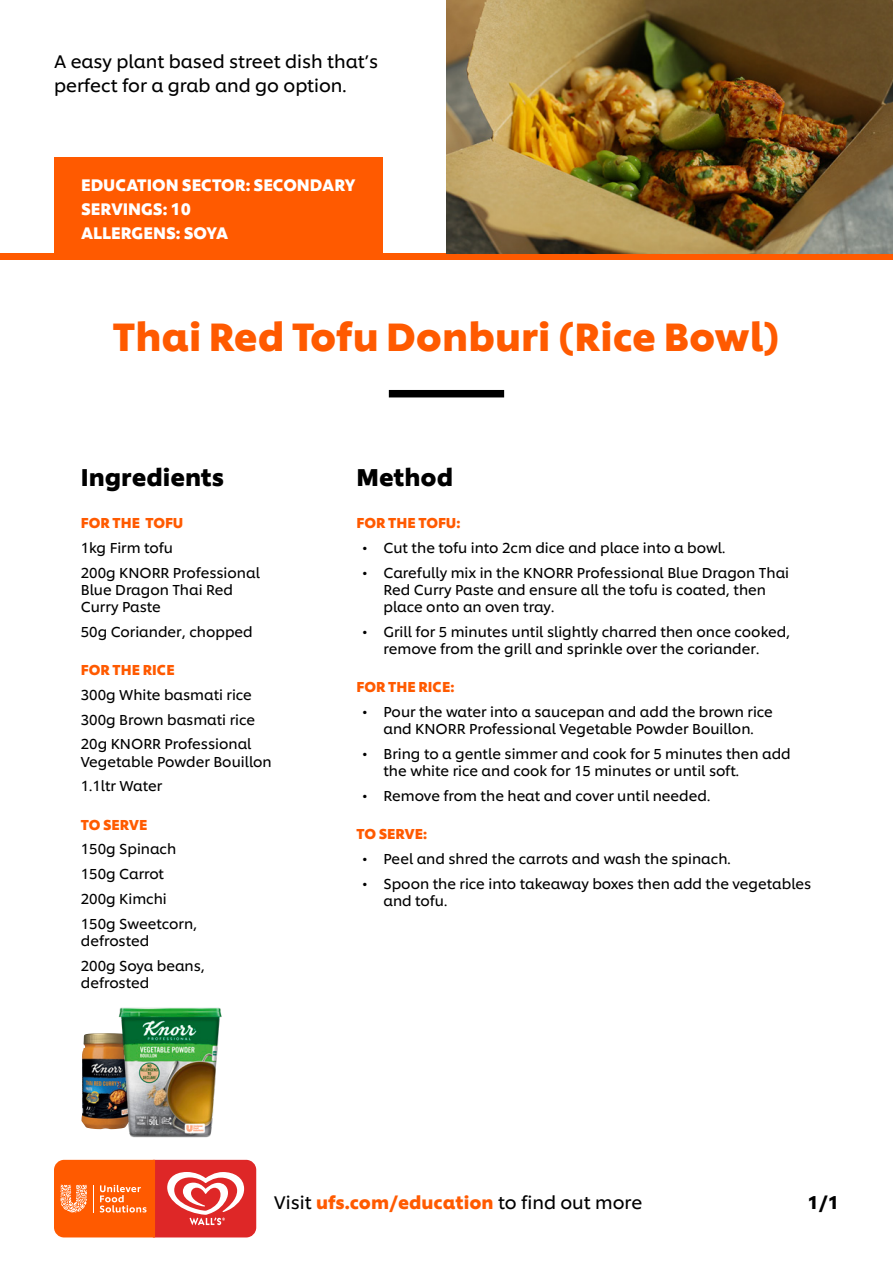
<style>
.page{position:relative;width:893px;height:1263px;background:#fff}
.page>*{position:absolute;margin:0;border:0;box-sizing:border-box;transform-origin:0 0}
.t1{font:700 39px "Unilever Shilling";color:#ff5a00}
.t2{font:700 24px "Unilever Shilling";color:#000}
.t3{font:18px/24px "Unilever Shilling";color:#000}
.t4{font:700 18px "Unilever Shilling";color:#000}
.t5{font:700 16.5px/24px "Unilever Shilling";color:#fff}
.t6{font:14.25px/24.8px "Unilever Shilling";color:#000}
.t7{font:700 14.25px "Unilever Shilling";color:#ff5a00}
.s1{font-weight:700;color:#ff5a00}
</style>
<div class="page">
<div style="left:0;top:253px;width:893px;height:7px;background:#ff5a00"></div>
<svg style="left:54px;top:1160px;width:202px;height:77px;background:#f15c33"></svg>
<div style="left:389px;top:390px;width:115px;height:7px;background:#000"></div>
<img style="left:446px;top:0;width:447px;height:253px">
<div style="left:54px;top:158px;width:328px;height:102px;background:#ff5a00"></div>
<img style="left:81px;top:1033px;width:15px;height:96px">
<img style="left:96px;top:1007px;width:126px;height:131px">
<p class="t3" style="left:54px;top:48px;width:326px">A easy plant based street dish that’s perfect for a grab and go option.</p>
<p class="t5" style="left:81px;top:171px;width:276px">EDUCATION SECTOR: SECONDARY<br>SERVINGS: 10<br>ALLERGENS: SOYA</p>
<h1 class="t1" style="left:113px;top:306px;width:668px">Thai Red Tofu Donburi (Rice Bowl)</h1>
<h2 class="t2" style="left:81px;top:458px;width:145px">Ingredients</h2>
<h2 class="t2" style="left:356px;top:458px;width:98px">Method</h2>
<p class="t7" style="left:81px;top:512px;width:104px">FOR THE TOFU</p>
<p class="t6" style="left:81px;top:534px;width:181px">1kg Firm tofu<br>200g KNORR Professional</p>
<p class="t6" style="left:81px;top:580px;width:154px;line-height:17.2px">Blue Dragon Thai Red<br>Curry Paste</p>
<p class="t6" style="left:81px;top:618px;width:174px">50g Coriander, chopped</p>
<p class="t7" style="left:81px;top:659px;width:95px">FOR THE RICE</p>
<p class="t6" style="left:81px;top:681px;width:176px">300g White basmati rice<br>300g Brown basmati rice<br>20g KNORR Professional</p>
<p class="t6" style="left:81px;top:748px;width:193px">Vegetable Powder Bouillon<br>1.1ltr Water</p>
<p class="t7" style="left:81px;top:813px;width:68px">TO SERVE</p>
<p class="t6" style="left:81px;top:835px;width:118px">150g Spinach<br>150g Carrot<br>200g Kimchi<br>150g Sweetcorn,</p>
<p class="t6" style="left:81px;top:927px;width:126px">defrosted<br>200g Soya beans,</p>
<p class="t6" style="left:81px;top:969px;width:70px">defrosted</p>
<p class="t7" style="left:356px;top:512px;width:105px">FOR THE TOFU:</p>
<p class="t6" style="left:362px;top:534px;width:365px">• Cut the tofu into 2cm dice and place into a bowl.</p>
<p class="t6" style="left:383px;top:562px;width:407px;line-height:17.2px;text-indent:-21px">• Carefully mix in the KNORR Professional Blue Dragon Thai<br>Red Curry Paste and ensure all the tofu is coated, then place onto an oven tray.</p>
<p class="t6" style="left:383px;top:622px;width:408px;line-height:17.2px;text-indent:-21px">• Grill for 5 minutes until slightly charred then once cooked, remove from the grill and sprinkle over the coriander.</p>
<p class="t7" style="left:356px;top:676px;width:100px">FOR THE RICE:</p>
<p class="t6" style="left:362px;top:702px;width:412px;line-height:17.2px;text-align:center">• Pour the water into a saucepan and add the brown rice and KNORR Professional Vegetable Powder Bouillon.</p>
<p class="t6" style="left:383px;top:744px;width:409px;line-height:17.2px;text-indent:-21px">• Bring to a gentle simmer and cook for 5 minutes then add the white rice and cook for 15 minutes or until soft.</p>
<p class="t6" style="left:362px;top:782px;width:350px">• Remove from the heat and cover until needed.</p>
<p class="t7" style="left:356px;top:823px;width:72px">TO SERVE:</p>
<p class="t6" style="left:362px;top:845px;width:370px">• Peel and shred the carrots and wash the spinach.</p>
<p class="t6" style="left:383px;top:874px;width:429px;line-height:17.2px;text-indent:-21px">• Spoon the rice into takeaway boxes then add the vegetables and tofu.</p>
<p class="t3" style="left:274px;top:1189px;width:369px">Visit <span class="s1">ufs.com/education</span> to find out more</p>
<p class="t4" style="left:807px;top:1188px;width:33px">1/1</p>
</div>
